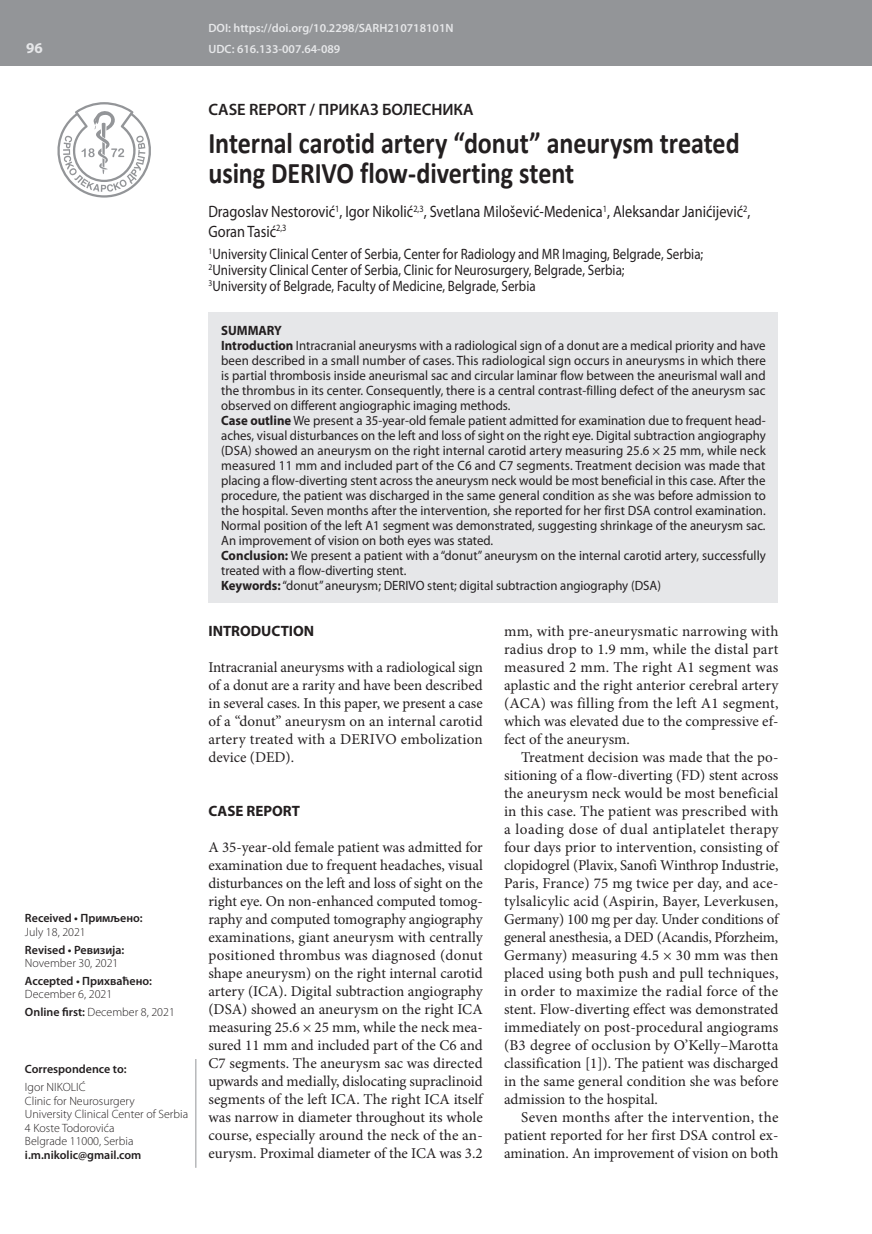
<style>
.page{position:relative;width:872px;height:1234px;background:#fff}
.page>*{position:absolute;margin:0;border:0;box-sizing:border-box;transform-origin:0 0}
.t1{font:700 30px/30px "Calibri";letter-spacing:-.005em;color:#231f20;scale:.87 1}
.t2{font:16.5px/19.5px "Myriad Pro";color:#231f20;scale:.87 1}
.t3{font:600 16.5px "Myriad Pro";color:#231f20}
.t4{font:15px/18px "Minion Pro";color:#231f20;text-align:justify}
.t5{font:15px/15.8px "Myriad Pro";color:#231f20;scale:.87 1}
.t6{font:700 15px "Myriad Pro";color:#231f20}
.t7{font:700 15px "Myriad Pro";color:#e6e7e9}
.t8{font:13.5px/15px "Myriad Pro";color:#231f20;scale:.95 1}
.t9{font:300 12px/13.5px "Myriad Pro";color:#231f20}
.t10{font:600 12px "Myriad Pro";color:#231f20}
.t11{font:600 12px/21.3px "Myriad Pro";color:#e6e7e9}
.s1{font-weight:600}
.s2{font-weight:700}
</style>
<div class="page">
<div style="left:0;top:0;width:872px;height:66px;background:#939598"></div>
<svg style="left:57px;top:102px;width:94px;height:95px"></svg>
<hr style="left:196px;top:1058px;width:1px;height:109px;background:#939598">
<div style="left:208px;top:312px;width:570px;height:290px;background:#e6e7e9"></div>
<p class="t7" style="left:26px;top:38px;width:18px">96</p>
<p class="t10" style="left:25px;top:910px;width:119px">Received • Примљено:</p>
<p class="t9" style="left:25px;top:924px;width:62px">July 18, 2021</p>
<p class="t10" style="left:25px;top:941px;width:101px">Revised • Ревизија:</p>
<p class="t9" style="left:25px;top:956px;width:95px">November 30, 2021</p>
<p class="t10" style="left:25px;top:972px;width:129px">Accepted • Прихваћено:</p>
<p class="t9" style="left:25px;top:985px;width:151px;line-height:17.7px">December 6, 2021<br><span class="s1">Online first:</span> December 8, 2021</p>
<p class="t10" style="left:25px;top:1061px;width:103px">Correspondence to:</p>
<p class="t9" style="left:25px;top:1080px;width:165px">Igor NIKOLIĆ<br>Clinic for Neurosurgery<br>University Clinical Center of Serbia<br>4 Koste Todorovića<br>Belgrade 11000, Serbia</p>
<p class="t10" style="left:25px;top:1146px;width:118px">i.m.nikolic@gmail.com</p>
<p class="t11" style="left:208px;top:17px;width:247px">DOI: https://doi.org/10.2298/SARH210718101N<br>UDC: 616.133-007.64-089</p>
<p class="t3" style="left:208px;top:98px;width:267px">CASE REPORT / ПРИКАЗ БОЛЕСНИКА</p>
<h1 class="t1" style="left:208px;top:128px;width:612px">Internal carotid artery “donut” aneurysm treated using DERIVO flow-diverting stent</h1>
<p class="t2" style="left:208px;top:202px;width:624px">Dragoslav Nestorović<sup>1</sup>, Igor Nikolić<sup>2,3</sup>, Svetlana Milošević-Medenica<sup>1</sup>, Aleksandar Janićijević<sup>2</sup>,<br>Goran Tasić<sup>2,3</sup></p>
<p class="t5" style="left:208px;top:246px;width:570px"><sup>1</sup>University Clinical Center of Serbia, Center for Radiology and MR Imaging, Belgrade, Serbia;<br><sup>2</sup>University Clinical Center of Serbia, Clinic for Neurosurgery, Belgrade, Serbia;<br><sup>3</sup>University of Belgrade, Faculty of Medicine, Belgrade, Serbia</p>
<p class="t8" style="left:221px;top:322px;width:575px"><span class="s2">SUMMARY<br>Introduction</span> Intracranial aneurysms with a radiological sign of a donut are a medical priority and have been described in a small number of cases. This radiological sign occurs in aneurysms in which there is partial thrombosis inside aneurismal sac and circular laminar flow between the aneurismal wall and the thrombus in its center. Consequently, there is a central contrast-filling defect of the aneurysm sac observed on different angiographic imaging methods.<br><span class="s2">Case outline</span> We present a 35-year-old female patient admitted for examination due to frequent head&shy;aches, visual disturbances on the left and loss of sight on the right eye. Digital subtraction angiography (DSA) showed an aneurysm on the right internal carotid artery measuring 25.6 × 25 mm, while neck measured 11 mm and included part of the C6 and C7 segments. Treatment decision was made that placing a flow-diverting stent across the aneurysm neck would be most beneficial in this case. After the procedure, the patient was discharged in the same general condition as she was before admission to the hospital. Seven months after the intervention, she reported for her first DSA control examination.<br>Normal position of the left A1 segment was demonstrated, suggesting shrinkage of the aneurysm sac.<br>An improvement of vision on both eyes was stated.<br><span class="s2">Conclusion:</span> We present a patient with a “donut” aneurysm on the internal carotid artery, successfully treated with a flow-diverting stent.<br><span class="s2">Keywords:</span> “donut” aneurysm; DERIVO stent; digital subtraction angiography (DSA)</p>
<p class="t6" style="left:208px;top:621px;width:107px">INTRODUCTION</p>
<p class="t4" style="left:208px;top:658px;width:276px">Intracranial aneurysms with a radiological sign of a donut are a rarity and have been described in several cases. In this paper, we present a case of a “donut” aneurysm on an internal carotid artery treated with a DERIVO embolization device (DED).</p>
<p class="t6" style="left:208px;top:801px;width:93px">CASE REPORT</p>
<p class="t4" style="left:208px;top:838px;width:276px">A 35-year-old female patient was admitted for examination due to frequent headaches, visual disturbances on the left and loss of sight on the right eye. On non-enhanced computed tomog&shy;raphy and computed tomography angiography examinations, giant aneurysm with centrally positioned thrombus was diagnosed (donut shape aneurysm) on the right internal carotid artery (ICA). Digital subtraction angiography (DSA) showed an aneurysm on the right ICA measuring 25.6 × 25 mm, while the neck mea&shy;sured 11 mm and included part of the C6 and C7 segments. The aneurysm sac was directed upwards and medially, dislocating supraclinoid segments of the left ICA. The right ICA itself was narrow in diameter throughout its whole course, especially around the neck of the an&shy;eurysm. Proximal diameter of the ICA was 3.2</p>
<p class="t4" style="left:504px;top:622px;width:276px">mm, with pre-aneurysmatic narrowing with radius drop to 1.9 mm, while the distal part measured 2 mm. The right A1 segment was aplastic and the right anterior cerebral artery (ACA) was filling from the left A1 segment, which was elevated due to the compressive ef&shy;fect of the aneurysm.</p>
<p class="t4" style="left:504px;top:748px;width:276px;text-indent:17px">Treatment decision was made that the po&shy;sitioning of a flow-diverting (FD) stent across the aneurysm neck would be most beneficial in this case. The patient was prescribed with a loading dose of dual antiplatelet therapy four days prior to intervention, consisting of clopidogrel (Plavix, Sanofi Winthrop Industrie, Paris, France) 75 mg twice per day, and ace&shy;tylsalicylic acid (Aspirin, Bayer, Leverkusen, Germany) 100 mg per day. Under conditions of general anesthesia, a DED (Acandis, Pforzheim, Germany) measuring 4.5 × 30 mm was then placed using both push and pull techniques, in order to maximize the radial force of the stent. Flow-diverting effect was demonstrated immediately on post-procedural angiograms (B3 degree of occlusion by O’Kelly–Marotta classification [1]). The patient was discharged in the same general condition she was before admission to the hospital.</p>
<p class="t4" style="left:504px;top:1108px;width:276px;text-indent:17px">Seven months after the intervention, the patient reported for her first DSA control ex&shy;amination. An improvement of vision on both</p>
</div>
